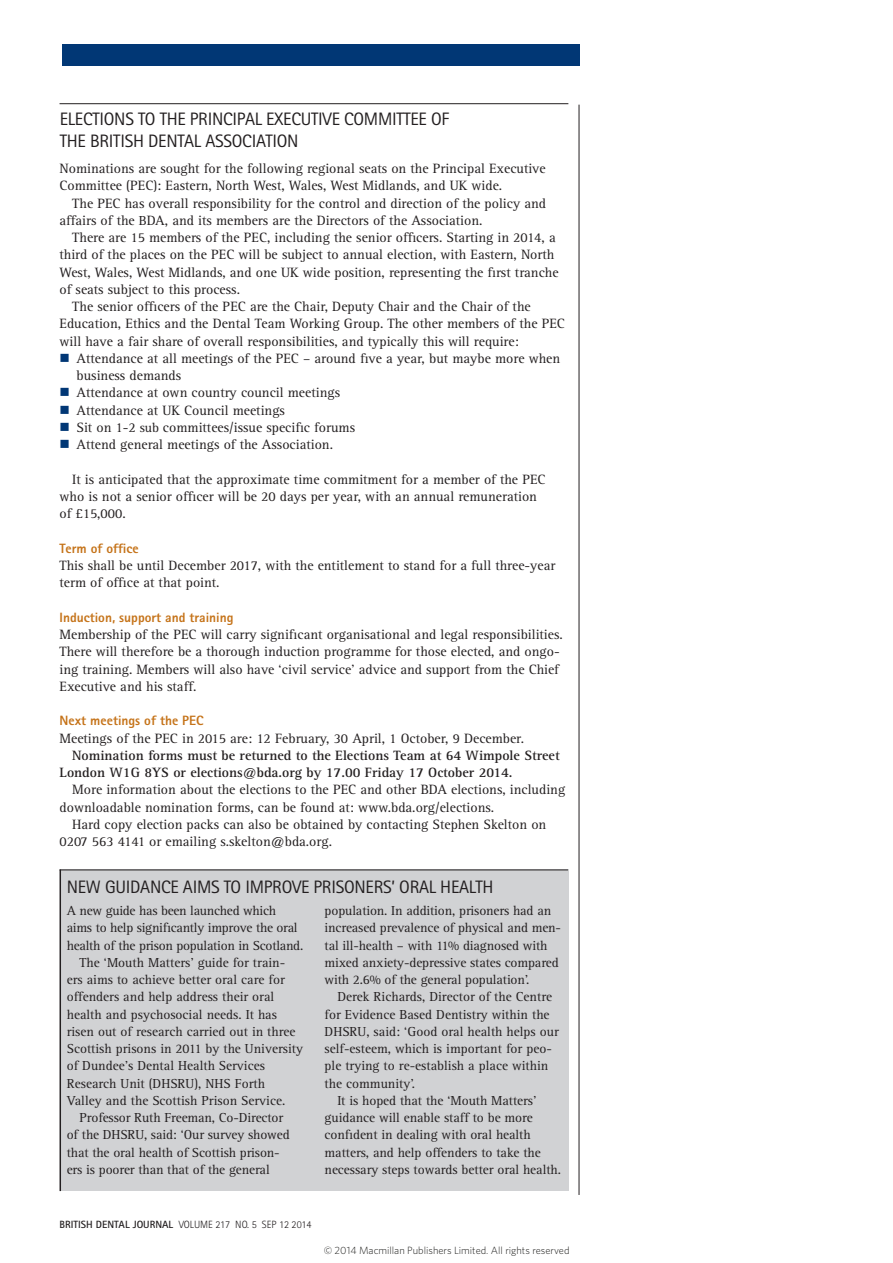
<style>
.page{position:relative;width:893px;height:1263px;background:#fff}
.page>*{position:absolute;margin:0;border:0;box-sizing:border-box;transform-origin:0 0}
.t1{font:18px/22.5px "Rotis Sans Serif Std";letter-spacing:-.015em;color:#231f20}
.body{font:13.95px/17.2px "Rotis Serif Std";color:#231f20}
.body_fullout{font:13.95px/17.2px "Rotis Serif Std";color:#231f20}
.body-2{font:700 13.95px/17.2px "Rotis Serif Std";color:#231f20}
.body-3{font:13.5px/17.2px "Rotis Serif Std";color:#231f20}
.body_fullout-2{font:13.5px/17.2px "Rotis Serif Std";letter-spacing:-.02em;color:#231f20}
.references{font:800 13.5px "Rotis Sans Serif Std";color:#c57319}
.t2{font:300 10.5px "Whitney";color:#1d1d1b}
.t3{font:300 10.5px "Rotis Sans Serif Std";color:#231f20}
.s1{font-size:13.5px}
.s2{color:#013775}
.s3{font-weight:700}
</style>
<div class="page">
<hr style="left:60px;top:103px;width:508px;height:1px;background:#231f20">
<div style="left:60px;top:869px;width:508px;height:322px;background:#d1d2d4"></div>
<hr style="left:60px;top:869px;width:1px;height:322px;background:#231f20">
<div style="left:62px;top:45px;width:517px;height:21px;background:#013775"></div>
<hr style="left:579px;top:105px;width:1px;height:1090px;background:#231f20">
<hr style="left:60px;top:869px;width:508px;height:1px;background:#231f20">
<p class="t1" style="left:60px;top:107px;width:391px">ELECTIONS TO THE PRINCIPAL EXECUTIVE COMMITTEE OF<br>THE BRITISH DENTAL ASSOCIATION</p>
<p class="body_fullout" style="left:60px;top:160px;width:488px">Nominations are sought for the following regional seats on the Principal Executive<br>Committee (PEC): Eastern, North West, Wales, West Midlands, and UK wide.</p>
<p class="body" style="left:60px;top:195px;width:488px;text-indent:13px">The PEC has overall responsibility for the control and direction of the policy and affairs of the <span class="s1">B</span>DA, and its members are the Directors of the Association.</p>
<p class="body" style="left:60px;top:229px;width:501px;text-indent:13px">There are 15 members of the PEC, including the senior officers. Starting in 2014, a third of the places on the PEC will be subject to annual election, with Eastern, North West, Wales, West Midlands, and one UK wide position, representing the first tranche of seats subject to this process.</p>
<p class="body" style="left:60px;top:298px;width:507px;text-indent:13px">The senior officers of the PEC are the Chair, Deputy Chair and the Chair of the<br>Education, Ethics and the Dental Team Working Group. The other members of the PEC will have a fair share of overall responsibilities, and typically this will require:</p>
<p class="body" style="left:77px;top:350px;width:485px;text-indent:-17px"><span class="s2">■</span> Attendance at all meetings of the PEC – around five a year, but maybe more when business demands</p>
<p class="body" style="left:60px;top:385px;width:282px"><span class="s2">■</span> Attendance at own country council meetings</p>
<p class="body" style="left:60px;top:402px;width:227px"><span class="s2">■</span> Attendance at UK Council meetings</p>
<p class="body" style="left:60px;top:419px;width:297px"><span class="s2">■</span> Sit on 1-2 <span class="s1">sub</span> committees/issue specific forums</p>
<p class="body" style="left:60px;top:436px;width:275px"><span class="s2">■</span> Attend general meetings of the Association.</p>
<p class="body" style="left:60px;top:471px;width:488px;text-indent:13px">It is anticipated that the approximate time commitment for a member of the PEC who is not a senior officer will be 20 days per year, with an annual remuneration of £15,000.</p>
<p class="references" style="left:60px;top:540px;width:81px">Term of office</p>
<p class="body_fullout" style="left:60px;top:557px;width:497px">This shall be until December 2017, with the entitlement to stand for a full three-year term of office at that point.</p>
<p class="references" style="left:60px;top:609px;width:175px">Induction, support and training</p>
<p class="body_fullout" style="left:60px;top:626px;width:505px">Membership of the PEC will carry significant organisational and legal responsibilities.<br>There will therefore be a thorough induction programme for those elected, and ongo&shy;ing training. Members will also have ‘civil service’ advice and support from the Chief Executive and his staff.</p>
<p class="references" style="left:60px;top:712px;width:145px">Next meetings of the PEC</p>
<p class="body_fullout" style="left:60px;top:730px;width:466px">Meetings of the PEC in 2015 are: 12 February, 30 April, 1 October, 9 December.</p>
<p class="body-2" style="left:60px;top:747px;width:502px;text-indent:13px">Nomination forms must be returned to the Elections Team at 64 Wimpole Street<br>London W1G 8YS or elections@bda.org by 17.00 Friday 17 October 2014.</p>
<p class="body" style="left:60px;top:781px;width:507px;text-indent:13px">More information about the elections to the PEC and other BDA elections, including downloadable nomination forms, can be found at: www.bda.org/elections.</p>
<p class="body" style="left:60px;top:816px;width:488px;text-indent:13px">Hard copy election packs can also be obtained by contacting Stephen Skelton on<br>0207 563 4141 or emailing s.skelton@bda.org.</p>
<p class="t1" style="left:67px;top:875px;width:428px">NEW GUIDANCE AIMS TO IMPROVE PRISONERS’ ORAL HEALTH</p>
<p class="body_fullout-2" style="left:67px;top:902px;width:238px">A new guide has been launched which aims to help significantly improve the oral health of the prison population in Scotland.</p>
<p class="body-3" style="left:67px;top:954px;width:238px;text-indent:13px">The ‘Mouth Matters’ guide for train&shy;ers aims to achieve better oral care for offenders and help address their oral health and psychosocial needs. It has risen out of research carried out in three Scottish prisons in 2011 by the University of Dundee’s Dental Health Services Research Unit (DHSRU), NHS Forth Valley and the Scottish Prison Service.</p>
<p class="body-3" style="left:67px;top:1109px;width:225px;text-indent:13px">Professor Ruth Freeman, Co-Director of the DHSRU, said: ‘Our survey showed that the oral health of Scottish prison&shy;ers is poorer than that of the general</p>
<p class="body-3" style="left:325px;top:902px;width:238px">population. In addition, prisoners had an increased prevalence of physical and men&shy;tal ill-health – with 11% diagnosed with mixed anxiety-depressive states compared with 2.6% of the general population’.</p>
<p class="body-3" style="left:325px;top:988px;width:236px;text-indent:13px">Derek Richards, Director of the Centre for Evidence Based Dentistry within the DHSRU, said: ‘Good oral health helps our self-esteem, which is important for peo&shy;ple trying to re-establish a place within the community’.</p>
<p class="body-3" style="left:325px;top:1092px;width:238px;text-indent:13px">It is hoped that the ‘Mouth Matters’ guidance will enable staff to be more confident in dealing with oral health matters, and help offenders to take the necessary steps towards better oral health.</p>
<p class="t3" style="left:60px;top:1218px;width:253px"><span class="s3">BRITISH DENTAL JOURNAL</span> VOLUME 217 NO. 5 SEP 12 2014</p>
<p class="t2" style="left:324px;top:1243px;width:247px">© 2014 Macmillan Publishers Limited. All rights reserved</p>
</div>
